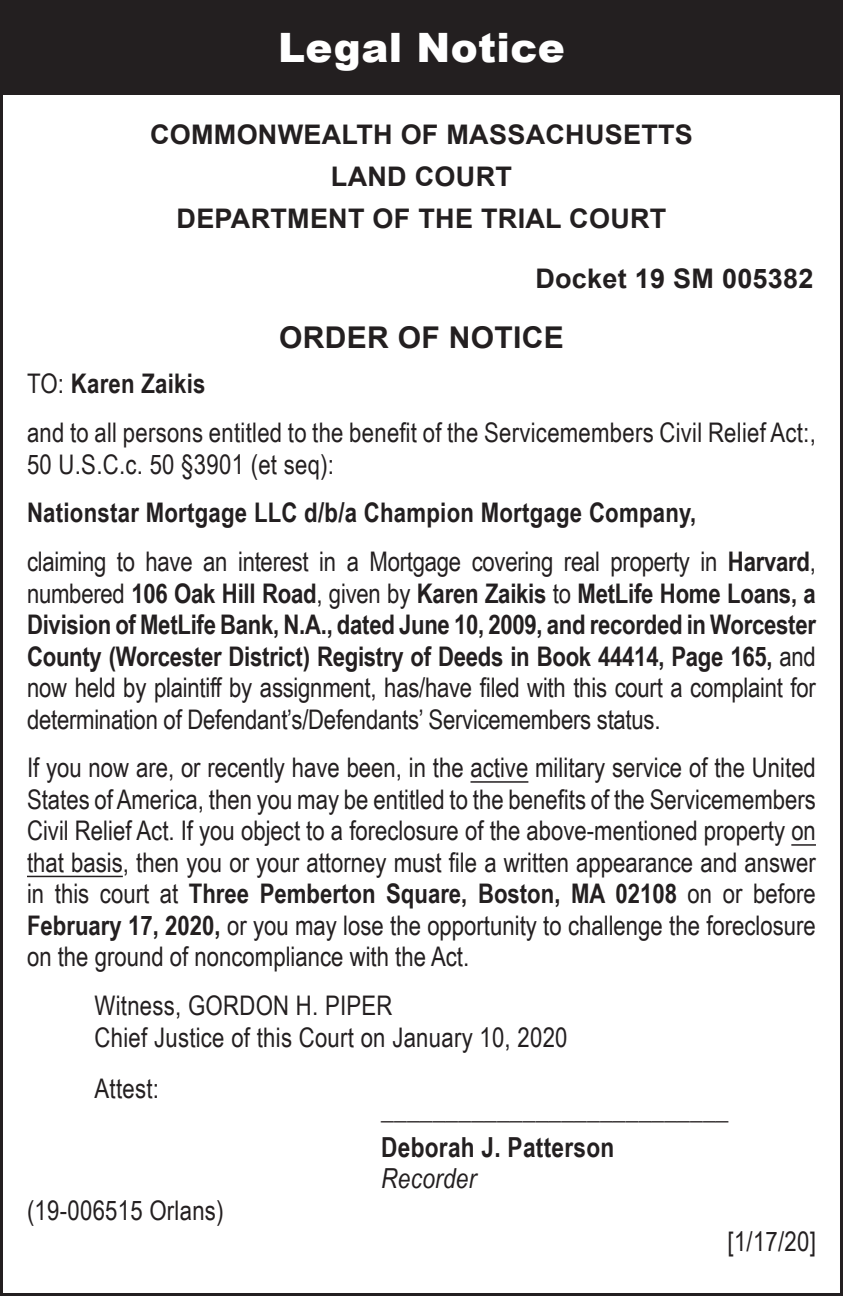
<style>
.page{position:relative;width:843px;height:1296px;background:#fff}
.page>*{position:absolute;margin:0;border:0;box-sizing:border-box;transform-origin:0 0}
.t1{font:900 40.5px "Arial";letter-spacing:.01em;color:#fff}
.t2{font:700 30px "Arial";letter-spacing:.01em;color:#231f20}
.t3{font:27.6px "Arial Narrow";color:#231f20}
.t4{font:700 27.6px "Arial Narrow";letter-spacing:.01em;color:#231f20}
.t5{font:italic 27.6px "Arial Narrow";letter-spacing:.01em;color:#231f20}
.t6{font:27px/31.5px "Arial Narrow";letter-spacing:.01em;color:#231f20}
.t7{font:700 27px "Arial";letter-spacing:.01em;color:#231f20}
.t8{font:700 27px "Arial Narrow";letter-spacing:.01em;color:#231f20}
.s1{font-weight:400}
.s2{font-weight:700}
</style>
<div class="page">
<hr style="left:470px;top:781px;width:58px;height:2px;background:#231f20">
<hr style="left:791px;top:844px;width:24px;height:2px;background:#231f20">
<hr style="left:27px;top:876px;width:96px;height:1px;background:#231f20">
<div style="left:0;top:0;width:842px;height:94px;background:#231f20"></div>
<p class="t1" style="left:278px;top:18px;width:288px">Legal Notice</p>
<p class="t7" style="left:150px;top:117px;width:544px">COMMONWEALTH OF MASSACHUSETTS</p>
<p class="t7" style="left:331px;top:159px;width:182px">LAND COURT</p>
<p class="t7" style="left:176px;top:201px;width:491px">DEPARTMENT OF THE TRIAL COURT</p>
<p class="t7" style="left:535px;top:261px;width:280px">Docket 19 SM 005382</p>
<p class="t2" style="left:279px;top:318px;width:286px">ORDER OF NOTICE</p>
<p class="t8" style="left:27px;top:363px;width:180px"><span class="s1">TO:</span> Karen Zaikis</p>
<p class="t6" style="left:27px;top:416px;width:790px">and to all persons entitled to the benefit of the Servicemembers Civil Relief Act:,<br>50 U.S.C.c. 50 §3901 (et seq):</p>
<p class="t8" style="left:27px;top:492px;width:670px">Nationstar Mortgage LLC d/b/a Champion Mortgage Company,</p>
<p class="t6" style="left:27px;top:545px;width:790px;text-align:justify">claiming to have an interest in a Mortgage covering real property in <span class="s2">Harvard</span>, numbered <span class="s2">106 Oak Hill Road</span>, given by <span class="s2">Karen Zaikis</span> to <span class="s2">MetLife Home Loans, a Division of MetLife Bank, N.A., dated June 10, 2009, and recorded in Worcester County (Worcester District) Registry of Deeds in Book 44414, Page 165,</span> and now held by plaintiff by assignment, has/have filed with this court a complaint for determination of Defendant’s/Defendants’ Servicemembers status.</p>
<p class="t6" style="left:27px;top:751px;width:790px;text-align:justify">If you now are, or recently have been, in the active military service of the United States of America, then you may be entitled to the benefits of the Servicemembers Civil Relief Act. If you object to a foreclosure of the above-mentioned property on that basis, then you or your attorney must file a written appearance and answer in this court at <span class="s2">Three Pemberton Square, Boston, MA 02108</span> on or before <span class="s2">February 17, 2020,</span> or you may lose the opportunity to challenge the foreclosure on the ground of noncompliance with the Act.</p>
<p class="t6" style="left:94px;top:989px;width:474px">Witness, GORDON H. PIPER<br>Chief Justice of this Court on January 10, 2020</p>
<p class="t6" style="left:94px;top:1071px;width:66px">Attest:</p>
<p class="t3" style="left:381px;top:1089px;width:348px">___________________________</p>
<p class="t4" style="left:381px;top:1126px;width:234px">Deborah J. Patterson</p>
<p class="t5" style="left:381px;top:1159px;width:96px">Recorder</p>
<p class="t6" style="left:27px;top:1193px;width:198px">(19-006515 Orlans)</p>
<p class="t6" style="left:727px;top:1225px;width:90px">[1/17/20]</p>
</div>
